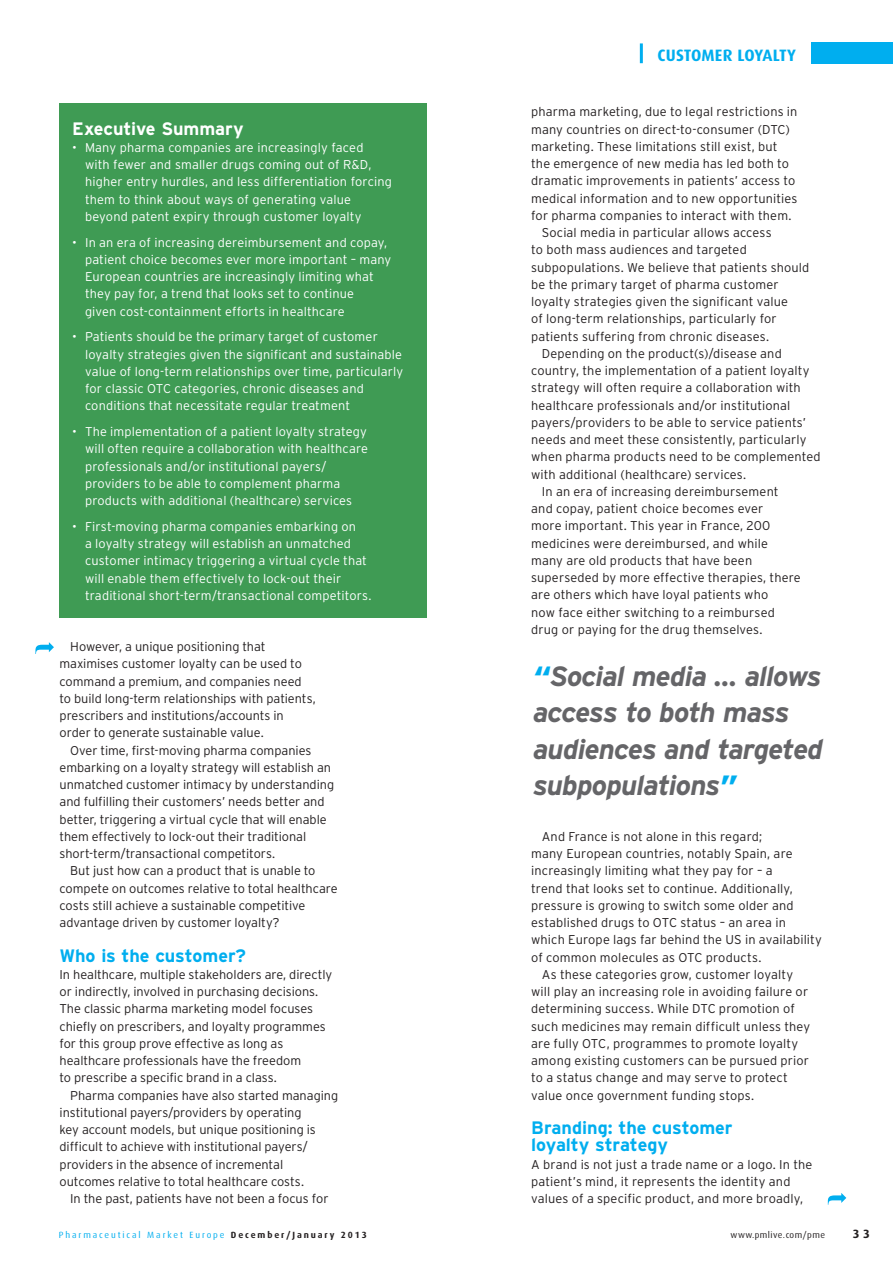
<style>
.page{position:relative;width:893px;height:1263px;background:#fff}
.page>*{position:absolute;margin:0;border:0;box-sizing:border-box;transform-origin:0 0}
.t1{font:italic 700 27.9px/36.6px "Interstate";letter-spacing:-.03em;color:#656568}
.Feature_Subheading{font:700 18px/17.2px "Interstate";letter-spacing:-.005em;color:#00aeef}
.Feature_Subheading-2{font:700 18px "Interstate";letter-spacing:-.005em;color:#fff}
.t2{font:700 16.5px "Dax OT";letter-spacing:.005em;color:#00aeef}
.feature_body{font:300 12.75px/17.2px "Interstate";letter-spacing:.005em;color:#231f20}
.feat_body_no_indent{font:300 12.75px/17.2px "Interstate";letter-spacing:.01em;color:#fff}
.feat_body_no_indent-2{font:300 12.75px/17.2px "Interstate";letter-spacing:-.005em;color:#231f20}
.Feature_Subheading-3{font:300 12.75px/17.2px "Interstate";letter-spacing:.01em;color:#fff}
.t3{font:700 12px "Dax OT";color:#231f20}
.t4{font:9px "Dax OT";letter-spacing:.21em;color:#00aeef}
.t5{font:9px "Dax OT";letter-spacing:.05em;color:#231f20}
.s1{font-weight:900;color:#00aeef}
.s2{font-weight:700;color:#231f20}
</style>
<div class="page">
<hr style="left:640px;top:45px;width:3px;height:17px;background:#00aeef">
<div style="left:811px;top:43px;width:82px;height:21px;background:#00aeef"></div>
<svg style="left:828px;top:1193px;width:18px;height:12px"></svg>
<svg style="left:35px;top:642px;width:19px;height:12px"></svg>
<div style="left:60px;top:103px;width:367px;height:514px;background:#3f9b54"></div>
<p class="Feature_Subheading-2" style="left:72px;top:117px;width:173px">Executive Summary</p>
<p class="Feature_Subheading-3" style="left:85px;top:139px;width:308px;text-indent:-13px">• Many pharma companies are increasingly faced<br>with fewer and smaller drugs coming out of R&amp;D, higher entry hurdles, and less differentiation forcing them to think about ways of generating value beyond patent expiry through customer loyalty</p>
<p class="feat_body_no_indent" style="left:85px;top:233px;width:308px;text-indent:-13px">• In an era of increasing dereimbursement and copay, patient choice becomes ever more important – many European countries are increasingly limiting what they pay for, a trend that looks set to continue<br>given cost-containment efforts in healthcare</p>
<p class="feat_body_no_indent" style="left:85px;top:328px;width:320px;text-indent:-13px">• Patients should be the primary target of customer loyalty strategies given the significant and sustainable value of long-term relationships over time, particularly for classic OTC categories, chronic diseases and conditions that necessitate regular treatment</p>
<p class="feat_body_no_indent" style="left:85px;top:423px;width:285px;text-indent:-13px">• The implementation of a patient loyalty strategy will often require a collaboration with healthcare professionals and/or institutional payers/ providers to be able to complement pharma products with additional (healthcare) services</p>
<p class="feat_body_no_indent" style="left:85px;top:518px;width:288px;text-indent:-13px">• First-moving pharma companies embarking on<br>a loyalty strategy will establish an unmatched customer intimacy triggering a virtual cycle that will enable them effectively to lock-out their traditional short-term/transactional competitors.</p>
<p class="feature_body" style="left:60px;top:638px;width:258px;text-indent:11px">However, a unique positioning that maximises customer loyalty can be used to command a premium, and companies need to build long-term relationships with patients, prescribers and institutions/accounts in order to generate sustainable value.</p>
<p class="feature_body" style="left:60px;top:741px;width:276px;text-indent:11px">Over time, first-moving pharma companies embarking on a loyalty strategy will establish an unmatched customer intimacy by understanding and fulfilling their customers’ needs better and better, triggering a virtual cycle that will enable them effectively to lock-out their traditional short-term/transactional competitors.</p>
<p class="feature_body" style="left:60px;top:862px;width:280px;text-indent:11px">But just how can a product that is unable to compete on outcomes relative to total healthcare costs still achieve a sustainable competitive advantage driven by customer loyalty?</p>
<p class="Feature_Subheading" style="left:60px;top:946px;width:188px">Who is the customer?</p>
<p class="feat_body_no_indent-2" style="left:60px;top:966px;width:274px">In healthcare, multiple stakeholders are, directly or indirectly, involved in purchasing decisions.<br>The classic pharma marketing model focuses chiefly on prescribers, and loyalty programmes for this group prove effective as long as healthcare professionals have the freedom<br>to prescribe a specific brand in a class.</p>
<p class="feat_body_no_indent-2" style="left:60px;top:1086px;width:280px;text-indent:11px">Pharma companies have also started managing institutional payers/providers by operating<br>key account models, but unique positioning is difficult to achieve with institutional payers/ providers in the absence of incremental outcomes relative to total healthcare costs.</p>
<p class="feature_body" style="left:70px;top:1190px;width:260px">In the past, patients have not been a focus for</p>
<p class="t2" style="left:658px;top:46px;width:140px">CUSTOMER LOYALTY</p>
<p class="feature_body" style="left:531px;top:103px;width:268px">pharma marketing, due to legal restrictions in many countries on direct-to-consumer (DTC) marketing. These limitations still exist, but the emergence of new media has led both to dramatic improvements in patients’ access to medical information and to new opportunities for pharma companies to interact with them.</p>
<p class="feature_body" style="left:531px;top:224px;width:280px;text-indent:11px">Social media in particular allows access<br>to both mass audiences and targeted subpopulations. We believe that patients should be the primary target of pharma customer loyalty strategies given the significant value<br>of long-term relationships, particularly for patients suffering from chronic diseases.</p>
<p class="feature_body" style="left:531px;top:345px;width:291px;text-indent:11px">Depending on the product(s)/disease and country, the implementation of a patient loyalty strategy will often require a collaboration with healthcare professionals and/or institutional payers/providers to be able to service patients’ needs and meet these consistently, particularly when pharma products need to be complemented with additional (healthcare) services.</p>
<p class="feature_body" style="left:531px;top:483px;width:271px;text-indent:11px">In an era of increasing dereimbursement and copay, patient choice becomes ever<br>more important. This year in France, 200 medicines were dereimbursed, and while many are old products that have been superseded by more effective therapies, there are others which have loyal patients who<br>now face either switching to a reimbursed drug or paying for the drug themselves.</p>
<p class="t1" style="left:533px;top:657px;width:292px"><span class="s1">“</span>Social media … allows access to both mass audiences and targeted subpopulations<span class="s1">”</span></p>
<p class="feature_body" style="left:531px;top:828px;width:292px;text-indent:11px">And France is not alone in this regard;<br>many European countries, notably Spain, are increasingly limiting what they pay for – a<br>trend that looks set to continue. Additionally, pressure is growing to switch some older and established drugs to OTC status – an area in which Europe lags far behind the US in availability of common molecules as OTC products.</p>
<p class="feature_body" style="left:531px;top:966px;width:280px;text-indent:11px">As these categories grow, customer loyalty will play an increasing role in avoiding failure or determining success. While DTC promotion of such medicines may remain difficult unless they are fully OTC, programmes to promote loyalty among existing customers can be pursued prior to a status change and may serve to protect value once government funding stops.</p>
<p class="Feature_Subheading" style="left:531px;top:1119px;width:203px">Branding: the customer loyalty strategy</p>
<p class="feat_body_no_indent-2" style="left:531px;top:1155px;width:283px">A brand is not just a trade name or a logo. In the patient’s mind, it represents the identity and values of a specific product, and more broadly,</p>
<p class="t4" style="left:59px;top:1229px;width:309px">Pharmaceutical Market Europe <span class="s2">December/January 2013</span></p>
<p class="t5" style="left:731px;top:1229px;width:96px">www.pmlive.com/pme</p>
<p class="t3" style="left:853px;top:1227px;width:19px">3 3</p>
</div>
